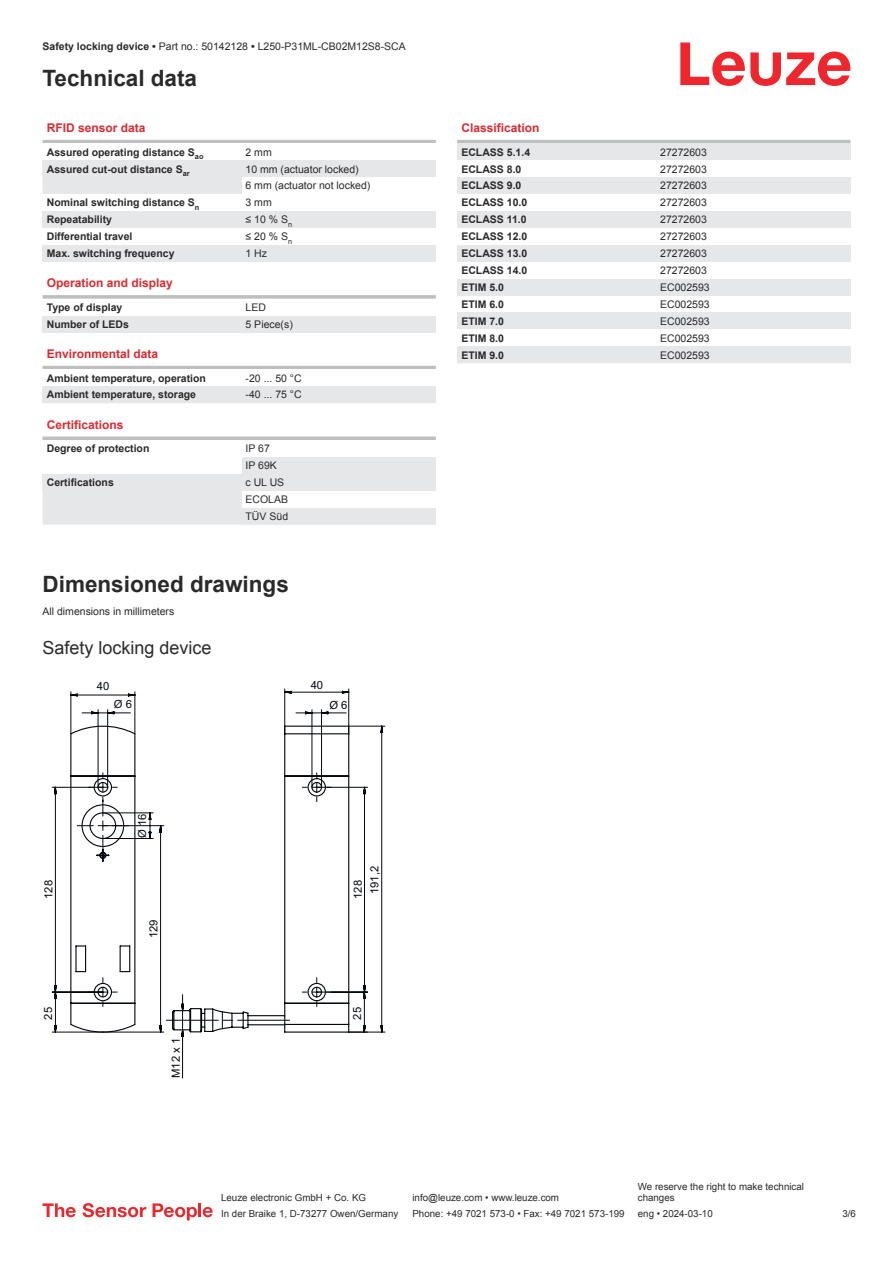
<style>
.page{position:relative;width:893px;height:1263px;background:#fff}
.page>*{position:absolute;margin:0;border:0;box-sizing:border-box;transform-origin:0 0}
.t1{font:700 22.5px "Arial";color:#2b292a}
.t2{font:18px "Arial";color:#2b292a}
.t3{font:700 12px "Arial";color:#db2a30}
.t4{font:11.25px/16.5px "Arial";color:#03080e}
.t5{font:700 10.5px "Arial";color:#2b292a}
.t6{font:10.5px/17px "Arial";color:#2b292a}
.t7{font:9.75px/11.7px "Arial";color:#2b292a}
.s1{font-weight:700}
</style>
<div class="page">
<svg style="left:680px;top:43px;width:170px;height:43px"></svg>
<svg style="left:43px;top:177px;width:393px;height:348px"></svg>
<hr style="left:43px;top:140px;width:393px;height:3px;background:#bdbfc1">
<div style="left:43px;top:160px;width:199px;height:17px;background:#e6e7e9"></div>
<div style="left:242px;top:160px;width:194px;height:17px;background:#e6e7e9"></div>
<div style="left:242px;top:177px;width:194px;height:17px;background:#fff"></div>
<div style="left:43px;top:194px;width:199px;height:17px;background:#fff"></div>
<div style="left:242px;top:194px;width:194px;height:17px;background:#fff"></div>
<div style="left:43px;top:211px;width:199px;height:17px;background:#e6e7e9"></div>
<div style="left:242px;top:211px;width:194px;height:17px;background:#e6e7e9"></div>
<div style="left:43px;top:228px;width:199px;height:17px;background:#fff"></div>
<div style="left:242px;top:228px;width:194px;height:17px;background:#fff"></div>
<div style="left:43px;top:245px;width:199px;height:17px;background:#e6e7e9"></div>
<div style="left:242px;top:245px;width:194px;height:17px;background:#e6e7e9"></div>
<div style="left:43px;top:279px;width:393px;height:18px;background:#fff"></div>
<svg style="left:43px;top:295px;width:393px;height:4px;background:#c3c5c7"></svg>
<div style="left:43px;top:299px;width:199px;height:17px;background:#fff"></div>
<div style="left:242px;top:299px;width:194px;height:17px;background:#fff"></div>
<div style="left:43px;top:316px;width:199px;height:16px;background:#e6e7e9"></div>
<div style="left:242px;top:316px;width:194px;height:16px;background:#e6e7e9"></div>
<div style="left:43px;top:349px;width:393px;height:19px;background:#fff"></div>
<hr style="left:43px;top:366px;width:393px;height:3px;background:#bdbfc1">
<div style="left:43px;top:369px;width:199px;height:17px;background:#fff"></div>
<div style="left:242px;top:369px;width:194px;height:17px;background:#fff"></div>
<div style="left:43px;top:386px;width:199px;height:17px;background:#e6e7e9"></div>
<div style="left:242px;top:386px;width:194px;height:17px;background:#e6e7e9"></div>
<div style="left:43px;top:420px;width:393px;height:18px;background:#fff"></div>
<svg style="left:43px;top:436px;width:393px;height:4px;background:#c5c6c8"></svg>
<div style="left:43px;top:440px;width:199px;height:17px;background:#fff"></div>
<div style="left:242px;top:440px;width:194px;height:17px;background:#fff"></div>
<div style="left:242px;top:457px;width:194px;height:17px;background:#e6e7e9"></div>
<div style="left:43px;top:474px;width:199px;height:17px;background:#e6e7e9"></div>
<div style="left:242px;top:474px;width:194px;height:51px;background:#e6e7e9"></div>
<div style="left:242px;top:491px;width:194px;height:17px;background:#fff"></div>
<hr style="left:457px;top:140px;width:393px;height:3px;background:#bdbfc1">
<div style="left:457px;top:143px;width:200px;height:17px;background:#e6e7e9"></div>
<div style="left:657px;top:143px;width:193px;height:17px;background:#e6e7e9"></div>
<div style="left:457px;top:177px;width:200px;height:17px;background:#e6e7e9"></div>
<div style="left:657px;top:177px;width:193px;height:17px;background:#e6e7e9"></div>
<div style="left:457px;top:211px;width:200px;height:17px;background:#e6e7e9"></div>
<div style="left:657px;top:211px;width:193px;height:17px;background:#e6e7e9"></div>
<div style="left:457px;top:245px;width:200px;height:17px;background:#e6e7e9"></div>
<div style="left:657px;top:245px;width:193px;height:17px;background:#e6e7e9"></div>
<div style="left:457px;top:279px;width:200px;height:17px;background:#e6e7e9"></div>
<div style="left:657px;top:279px;width:193px;height:17px;background:#e6e7e9"></div>
<div style="left:457px;top:312px;width:200px;height:17px;background:#e6e7e9"></div>
<div style="left:657px;top:312px;width:193px;height:17px;background:#e6e7e9"></div>
<div style="left:457px;top:346px;width:200px;height:17px;background:#e6e7e9"></div>
<div style="left:657px;top:346px;width:193px;height:17px;background:#e6e7e9"></div>
<svg style="left:43px;top:1203px;width:33px;height:14px"></svg>
<svg style="left:83px;top:1203px;width:63px;height:14px"></svg>
<svg style="left:153px;top:1203px;width:44px;height:17px"></svg>
<hr style="left:198px;top:1203px;width:3px;height:14px;background:#ed272d">
<svg style="left:203px;top:1207px;width:10px;height:10px"></svg>
<svg style="left:52px;top:726px;width:132px;height:352px"></svg>
<svg style="left:77px;top:691px;width:308px;height:342px"></svg>
<p class="t6" style="left:43px;top:39px;width:365px"><span class="s1">Safety locking device •</span> Part no.: 50142128 <span class="s1">•</span> L250-P31ML-CB02M12S8-SCA</p>
<h1 class="t1" style="left:43px;top:70px;width:156px">Technical data</h1>
<p class="t3" style="left:47px;top:123px;width:100px">RFID sensor data</p>
<p class="t5" style="left:47px;top:148px;width:158px">Assured operating distance S<sub>ao</sub></p>
<p class="t6" style="left:246px;top:144px;width:28px">2 mm</p>
<p class="t5" style="left:47px;top:165px;width:144px">Assured cut-out distance S<sub>ar</sub></p>
<p class="t6" style="left:246px;top:161px;width:126px">10 mm (actuator locked)<br>6 mm (actuator not locked)</p>
<p class="t5" style="left:47px;top:199px;width:154px">Nominal switching distance S<sub>n</sub></p>
<p class="t6" style="left:246px;top:195px;width:28px">3 mm</p>
<p class="t5" style="left:47px;top:216px;width:67px">Repeatability</p>
<p class="t6" style="left:246px;top:211px;width:48px">≤ 10 % S<sub>n</sub></p>
<p class="t5" style="left:47px;top:232px;width:87px">Differential travel</p>
<p class="t6" style="left:246px;top:228px;width:48px">≤ 20 % S<sub>n</sub></p>
<p class="t5" style="left:47px;top:249px;width:129px">Max. switching frequency</p>
<p class="t6" style="left:246px;top:246px;width:23px">1 Hz</p>
<p class="t3" style="left:47px;top:279px;width:128px">Operation and display</p>
<p class="t5" style="left:47px;top:303px;width:77px">Type of display</p>
<p class="t6" style="left:246px;top:300px;width:22px">LED</p>
<p class="t5" style="left:47px;top:320px;width:84px">Number of LEDs</p>
<p class="t6" style="left:246px;top:317px;width:49px">5 Piece(s)</p>
<p class="t3" style="left:47px;top:349px;width:113px">Environmental data</p>
<p class="t5" style="left:47px;top:374px;width:161px">Ambient temperature, operation</p>
<p class="t6" style="left:246px;top:370px;width:58px">-20 ... 50 °C</p>
<p class="t5" style="left:47px;top:391px;width:151px">Ambient temperature, storage</p>
<p class="t6" style="left:246px;top:387px;width:58px">-40 ... 75 °C</p>
<p class="t3" style="left:47px;top:420px;width:78px">Certifications</p>
<p class="t5" style="left:47px;top:445px;width:104px">Degree of protection</p>
<p class="t6" style="left:246px;top:441px;width:33px">IP 67<br>IP 69K</p>
<p class="t5" style="left:47px;top:478px;width:69px">Certifications</p>
<p class="t6" style="left:246px;top:475px;width:44px">c UL US<br>ECOLAB<br>TÜV Süd</p>
<h1 class="t1" style="left:43px;top:575px;width:248px">Dimensioned drawings</h1>
<p class="t6" style="left:43px;top:603px;width:133px">All dimensions in millimeters</p>
<h2 class="t2" style="left:43px;top:641px;width:171px">Safety locking device</h2>
<p class="t4" style="left:97px;top:679px;width:14px">40</p>
<p class="t4" style="left:311px;top:677px;width:14px">40</p>
<p class="t4" style="left:114px;top:696px;width:20px">Ø 6</p>
<p class="t4" style="left:329px;top:697px;width:20px">Ø 6</p>
<p class="t4" style="left:41px;top:899px;width:20px;rotate:-90deg">128</p>
<p class="t4" style="left:41px;top:1020px;width:14px;rotate:-90deg">25</p>
<p class="t4" style="left:135px;top:838px;width:26px;rotate:-90deg">Ø 16</p>
<p class="t4" style="left:146px;top:938px;width:20px;rotate:-90deg">129</p>
<p class="t4" style="left:168px;top:1078px;width:42px;rotate:-90deg">M12 x 1</p>
<p class="t4" style="left:350px;top:894px;width:30px;text-indent:-5px;rotate:-90deg">128<br>191,2</p>
<p class="t4" style="left:350px;top:1019px;width:14px;rotate:-90deg">25</p>
<p class="t3" style="left:461px;top:123px;width:80px">Classification</p>
<p class="t5" style="left:461px;top:148px;width:70px">ECLASS 5.1.4</p>
<p class="t6" style="left:660px;top:144px;width:48px">27272603</p>
<p class="t5" style="left:461px;top:165px;width:62px">ECLASS 8.0</p>
<p class="t6" style="left:660px;top:161px;width:48px">27272603</p>
<p class="t5" style="left:461px;top:182px;width:62px">ECLASS 9.0</p>
<p class="t6" style="left:660px;top:178px;width:48px">27272603</p>
<p class="t5" style="left:461px;top:199px;width:67px">ECLASS 10.0</p>
<p class="t6" style="left:660px;top:195px;width:48px">27272603</p>
<p class="t5" style="left:461px;top:216px;width:67px">ECLASS 11.0</p>
<p class="t6" style="left:660px;top:212px;width:48px">27272603</p>
<p class="t5" style="left:461px;top:233px;width:67px">ECLASS 12.0</p>
<p class="t6" style="left:660px;top:229px;width:48px">27272603</p>
<p class="t5" style="left:461px;top:249px;width:67px">ECLASS 13.0</p>
<p class="t6" style="left:660px;top:246px;width:48px">27272603</p>
<p class="t5" style="left:461px;top:266px;width:67px">ECLASS 14.0</p>
<p class="t6" style="left:660px;top:263px;width:48px">27272603</p>
<p class="t5" style="left:461px;top:283px;width:44px">ETIM 5.0</p>
<p class="t6" style="left:660px;top:280px;width:51px">EC002593</p>
<p class="t5" style="left:461px;top:300px;width:44px">ETIM 6.0</p>
<p class="t6" style="left:660px;top:297px;width:51px">EC002593</p>
<p class="t5" style="left:461px;top:317px;width:44px">ETIM 7.0</p>
<p class="t6" style="left:660px;top:313px;width:51px">EC002593</p>
<p class="t5" style="left:461px;top:334px;width:44px">ETIM 8.0</p>
<p class="t6" style="left:660px;top:330px;width:51px">EC002593</p>
<p class="t5" style="left:461px;top:351px;width:44px">ETIM 9.0</p>
<p class="t6" style="left:660px;top:347px;width:51px">EC002593</p>
<p class="t7" style="left:221px;top:1193px;width:146px">Leuze electronic GmbH + Co. KG</p>
<p class="t7" style="left:412px;top:1193px;width:148px">info@leuze.com • www.leuze.com</p>
<p class="t7" style="left:638px;top:1181px;width:168px">We reserve the right to make technical changes</p>
<p class="t7" style="left:221px;top:1209px;width:179px">In der Braike 1, D-73277 Owen/Germany</p>
<p class="t7" style="left:412px;top:1209px;width:214px">Phone: +49 7021 573-0 • Fax: +49 7021 573-199</p>
<p class="t7" style="left:638px;top:1209px;width:76px">eng • 2024-03-10</p>
<p class="t7" style="left:842px;top:1209px;width:15px">3 /6</p>
</div>
